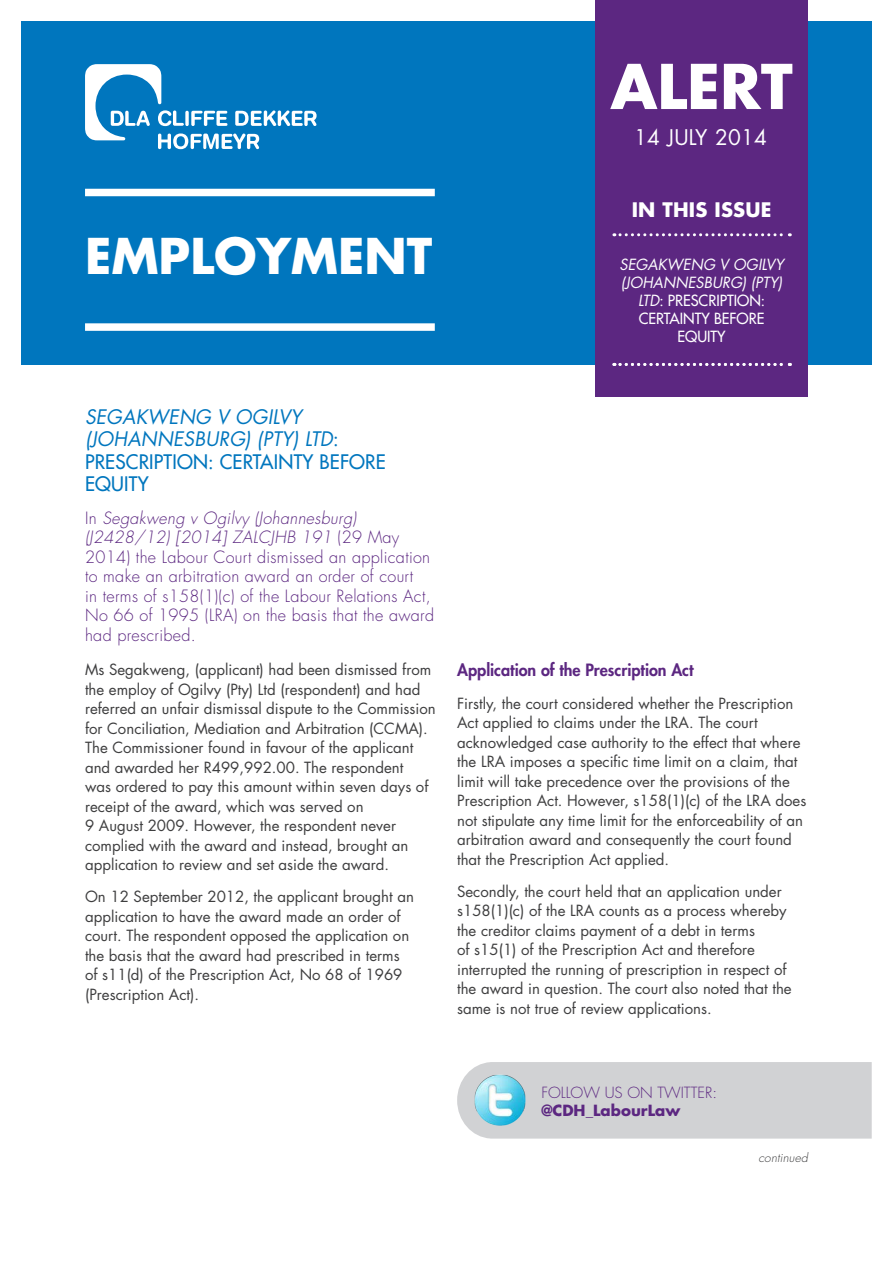
<style>
.page{position:relative;width:893px;height:1263px;background:#fff}
.page>*{position:absolute;margin:0;border:0;box-sizing:border-box;transform-origin:0 0}
.t1{font:700 60px "Futura Std";color:#fff}
.Main_Heading{font:700 48px "Futura Std";color:#fff}
.Body_Copy{font:21px "Futura Std";letter-spacing:.01em;color:#fff}
.t2{font:italic 19.5px/22.5px "Futura Std";letter-spacing:.01em;color:#0076be}
.Paragraph_Heading{font:700 19.5px "Futura Std";letter-spacing:.01em;color:#fff}
.t3{font:300 16.5px/19.5px "Futura Std";letter-spacing:.02em;color:#5c2781}
.t4{font:800 16.5px "Futura Std";color:#5c2781}
.t5{font:15px/19.5px "Futura Std";color:#3e3e3f}
.t6{font:italic 15px/18px "Futura Std";color:#fff;text-align:center}
.PARA_SUB{font:300 15px/18px "Futura Std";color:#5c2781}
.Body_Copy-2{font:italic 300 12px "Futura Std";letter-spacing:.01em;color:#3e3e3f}
.s1{font-weight:500;font-style:normal}
.s2{font-style:italic}
.s3{font-weight:700}
</style>
<div class="page">
<div style="left:21px;top:21px;width:851px;height:343px;background:#0076be"></div>
<div style="left:457px;top:1062px;width:415px;height:76px;background:#d1d2d4"></div>
<svg style="left:85px;top:64px;width:232px;height:85px"></svg>
<div style="left:85px;top:323px;width:350px;height:8px;background:#fff"></div>
<div style="left:85px;top:189px;width:350px;height:7px;background:#fff"></div>
<div style="left:595px;top:0;width:213px;height:396px;background:#5c2781"></div>
<img style="left:473px;top:1074px;width:53px;height:53px">
<svg style="left:614px;top:233px;width:176px;height:3px"></svg>
<svg style="left:614px;top:363px;width:176px;height:3px"></svg>
<p class="Main_Heading" style="left:85px;top:224px;width:349px">EMPLOYMENT</p>
<p class="t1" style="left:610px;top:47px;width:184px">ALERT</p>
<p class="Body_Copy" style="left:634px;top:124px;width:135px">14 JULY 2014</p>
<p class="Paragraph_Heading" style="left:632px;top:196px;width:141px">IN THIS ISSUE</p>
<p class="t6" style="left:619px;top:256px;width:166px">SEGAKWENG V OGILVY (JOHANNESBURG) (PTY)<br>LTD<span class="s1">: PRESCRIPTION:<br>CERTAINTY BEFORE<br>EQUITY</span></p>
<p class="t2" style="left:85px;top:406px;width:302px">SEGAKWENG V OGILVY (JOHANNESBURG) (PTY) LTD<span class="s1">:<br>PRESCRIPTION: CERTAINTY BEFORE<br>EQUITY</span></p>
<p class="t3" style="left:85px;top:508px;width:351px">In <span class="s2">Segakweng v Ogilvy (Johannesburg) (J2428/12) [2014] ZALCJHB 191</span> (29 May 2014) the Labour Court dismissed an application to make an arbitration award an order of court<br>in terms of s158(1)(c) of the Labour Relations Act, No 66 of 1995 (LRA) on the basis that the award had prescribed.</p>
<p class="t5" style="left:85px;top:660px;width:352px">Ms Segakweng, (applicant) had been dismissed from the employ of Ogilvy (Pty) Ltd (respondent) and had referred an unfair dismissal dispute to the Commission for Conciliation, Mediation and Arbitration (CCMA).<br>The Commissioner found in favour of the applicant and awarded her R499,992.00. The respondent<br>was ordered to pay this amount within seven days of receipt of the award, which was served on<br>9 August 2009. However, the respondent never complied with the award and instead, brought an application to review and set aside the award.</p>
<p class="t5" style="left:85px;top:887px;width:330px">On 12 September 2012, the applicant brought an application to have the award made an order of court. The respondent opposed the application on the basis that the award had prescribed in terms of s11(d) of the Prescription Act, No 68 of 1969 (Prescription Act).</p>
<p class="t4" style="left:457px;top:660px;width:238px">Application of the Prescription Act</p>
<p class="t5" style="left:457px;top:693px;width:351px">Firstly, the court considered whether the Prescription Act applied to claims under the LRA. The court acknowledged case authority to the effect that where the LRA imposes a specific time limit on a claim, that limit will take precedence over the provisions of the Prescription Act. However, s158(1)(c) of the LRA does not stipulate any time limit for the enforceability of an arbitration award and consequently the court found that the Prescription Act applied.</p>
<p class="t5" style="left:457px;top:882px;width:336px">Secondly, the court held that an application under s158(1)(c) of the LRA counts as a process whereby the creditor claims payment of a debt in terms<br>of s15(1) of the Prescription Act and therefore interrupted the running of prescription in respect of the award in question. The court also noted that the same is not true of review applications.</p>
<p class="PARA_SUB" style="left:541px;top:1083px;width:177px">FOLLOW US ON TWITTER: <span class="s3">@CDH_LabourLaw</span></p>
<p class="Body_Copy-2" style="left:758px;top:1150px;width:51px">continued</p>
</div>
